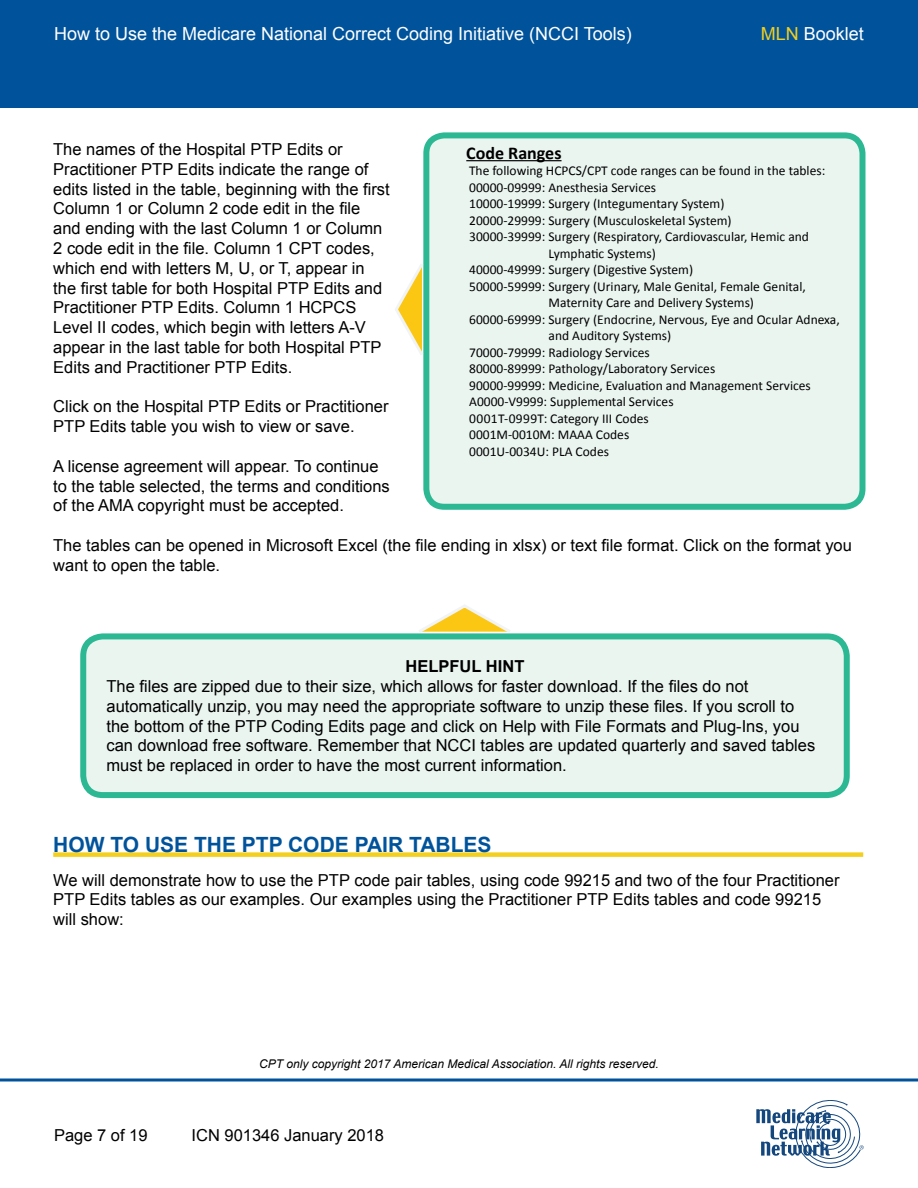
<style>
.page{position:relative;width:918px;height:1188px;background:#fff}
.page>*{position:absolute;margin:0;border:0;box-sizing:border-box;transform-origin:0 0}
.t1{font:700 21px "Arial";color:#00539b}
.t2{font:18px "Arial";color:#fff}
.HEADING__1{font:700 18px "Calibri";color:#000}
.Paragraph_Text{font:16.5px/19.8px "Arial";color:#000}
.Paragraph_Text-2{font:700 16.5px "Arial";color:#000}
.Code_Ranges_Text{font:13.5px "Calibri";color:#000}
.code_ranges_subtitle{font:13.5px "Calibri";color:#000}
.italic_center{font:italic 12px "Arial";color:#000}
.s1{color:#f3cf1f}
</style>
<div class="page">
<svg style="left:756px;top:1100px;width:108px;height:68px"></svg>
<svg style="left:0;top:1078px;width:918px;height:4px"></svg>
<div style="left:53px;top:852px;width:810px;height:5px;background:#f3cf1f"></div>
<div style="left:83px;top:636px;width:764px;height:159px;background:#eaf5f0;border-radius:20px"></div>
<div style="left:80px;top:633px;width:770px;height:165px;border:6px solid #2bb892;border-radius:20px"></div>
<div style="left:0;top:0;width:918px;height:108px;background:#00539b"></div>
<svg style="left:415px;top:605px;width:99px;height:31px"></svg>
<div style="left:426px;top:135px;width:436px;height:372px;background:#eaf5f0;border-radius:18px"></div>
<hr style="left:466px;top:160px;width:96px;height:1px;background:#000">
<div style="left:423px;top:132px;width:443px;height:378px;border:6px solid #2bb892;border-radius:18px"></div>
<svg style="left:395px;top:260px;width:31px;height:99px"></svg>
<p class="t2" style="left:54px;top:22px;width:579px">How to Use the Medicare National Correct Coding Initiative (NCCI Tools)</p>
<p class="t2" style="left:761px;top:22px;width:105px"><span class="s1">MLN</span> Booklet</p>
<p class="Paragraph_Text" style="left:53px;top:139px;width:338px">The names of the Hospital PTP Edits or Practitioner PTP Edits indicate the range of edits listed in the table, beginning with the first Column 1 or Column 2 code edit in the file and ending with the last Column 1 or Column 2 code edit in the file. Column 1 CPT codes, which end with letters M, U, or T, appear in the first table for both Hospital PTP Edits and Practitioner PTP Edits. Column 1 HCPCS Level II codes, which begin with letters A-V appear in the last table for both Hospital PTP Edits and Practitioner PTP Edits.</p>
<p class="Paragraph_Text" style="left:53px;top:397px;width:337px">Click on the Hospital PTP Edits or Practitioner<br>PTP Edits table you wish to view or save.</p>
<p class="Paragraph_Text" style="left:53px;top:456px;width:338px">A license agreement will appear. To continue to the table selected, the terms and conditions of the AMA copyright must be accepted.</p>
<p class="Paragraph_Text" style="left:53px;top:535px;width:800px">The tables can be opened in Microsoft Excel (the file ending in xlsx) or text file format. Click on the format you want to open the table.</p>
<p class="HEADING__1" style="left:466px;top:141px;width:97px">Code Ranges</p>
<p class="code_ranges_subtitle" style="left:469px;top:162px;width:358px">The following HCPCS/CPT code ranges can be found in the tables:</p>
<p class="Code_Ranges_Text" style="left:469px;top:179px;width:188px">00000-09999: Anesthesia Services</p>
<p class="Code_Ranges_Text" style="left:469px;top:195px;width:257px">10000-19999: Surgery (Integumentary System)</p>
<p class="Code_Ranges_Text" style="left:469px;top:212px;width:264px">20000-29999: Surgery (Musculoskeletal System)</p>
<p class="Code_Ranges_Text" style="left:469px;top:228px;width:341px">30000-39999: Surgery (Respiratory, Cardiovascular, Hemic and</p>
<p class="Code_Ranges_Text" style="left:549px;top:245px;width:109px">Lymphatic Systems)</p>
<p class="Code_Ranges_Text" style="left:469px;top:261px;width:225px">40000-49999: Surgery (Digestive System)</p>
<p class="Code_Ranges_Text" style="left:469px;top:278px;width:338px">50000-59999: Surgery (Urinary, Male Genital, Female Genital,</p>
<p class="Code_Ranges_Text" style="left:549px;top:294px;width:207px">Maternity Care and Delivery Systems)</p>
<p class="Code_Ranges_Text" style="left:469px;top:311px;width:372px">60000-69999: Surgery (Endocrine, Nervous, Eye and Ocular Adnexa,</p>
<p class="Code_Ranges_Text" style="left:549px;top:327px;width:124px">and Auditory Systems)</p>
<p class="Code_Ranges_Text" style="left:469px;top:344px;width:182px">70000-79999: Radiology Services</p>
<p class="Code_Ranges_Text" style="left:469px;top:360px;width:248px">80000-89999: Pathology/Laboratory Services</p>
<p class="Code_Ranges_Text" style="left:469px;top:377px;width:343px">90000-99999: Medicine, Evaluation and Management Services</p>
<p class="Code_Ranges_Text" style="left:469px;top:393px;width:206px">A0000-V9999: Supplemental Services</p>
<p class="Code_Ranges_Text" style="left:469px;top:410px;width:181px">0001T-0999T: Category III Codes</p>
<p class="Code_Ranges_Text" style="left:469px;top:426px;width:162px">0001M-0010M: MAAA Codes</p>
<p class="Code_Ranges_Text" style="left:469px;top:443px;width:141px">0001U-0034U: PLA Codes</p>
<p class="Paragraph_Text-2" style="left:406px;top:655px;width:120px">HELPFUL HINT</p>
<p class="Paragraph_Text" style="left:106px;top:677px;width:710px">The files are zipped due to their size, which allows for faster download. If the files do not automatically unzip, you may need the appropriate software to unzip these files. If you scroll to the bottom of the PTP Coding Edits page and click on Help with File Formats and Plug-Ins, you can download free software. Remember that NCCI tables are updated quarterly and saved tables must be replaced in order to have the most current information.</p>
<h1 class="t1" style="left:53px;top:831px;width:440px">HOW TO USE THE PTP CODE PAIR TABLES</h1>
<p class="Paragraph_Text" style="left:53px;top:870px;width:788px">We will demonstrate how to use the PTP code pair tables, using code 99215 and two of the four Practitioner<br>PTP Edits tables as our examples. Our examples using the Practitioner PTP Edits tables and code 99215</p>
<p class="Paragraph_Text" style="left:53px;top:910px;width:72px">will show:</p>
<p class="italic_center" style="left:259px;top:1056px;width:401px">CPT only copyright 2017 American Medical Association. All rights reserved.</p>
<p class="Paragraph_Text" style="left:54px;top:1125px;width:95px">Page 7 of 19</p>
<p class="Paragraph_Text" style="left:192px;top:1125px;width:194px">ICN 901346 January 2018</p>
</div>
